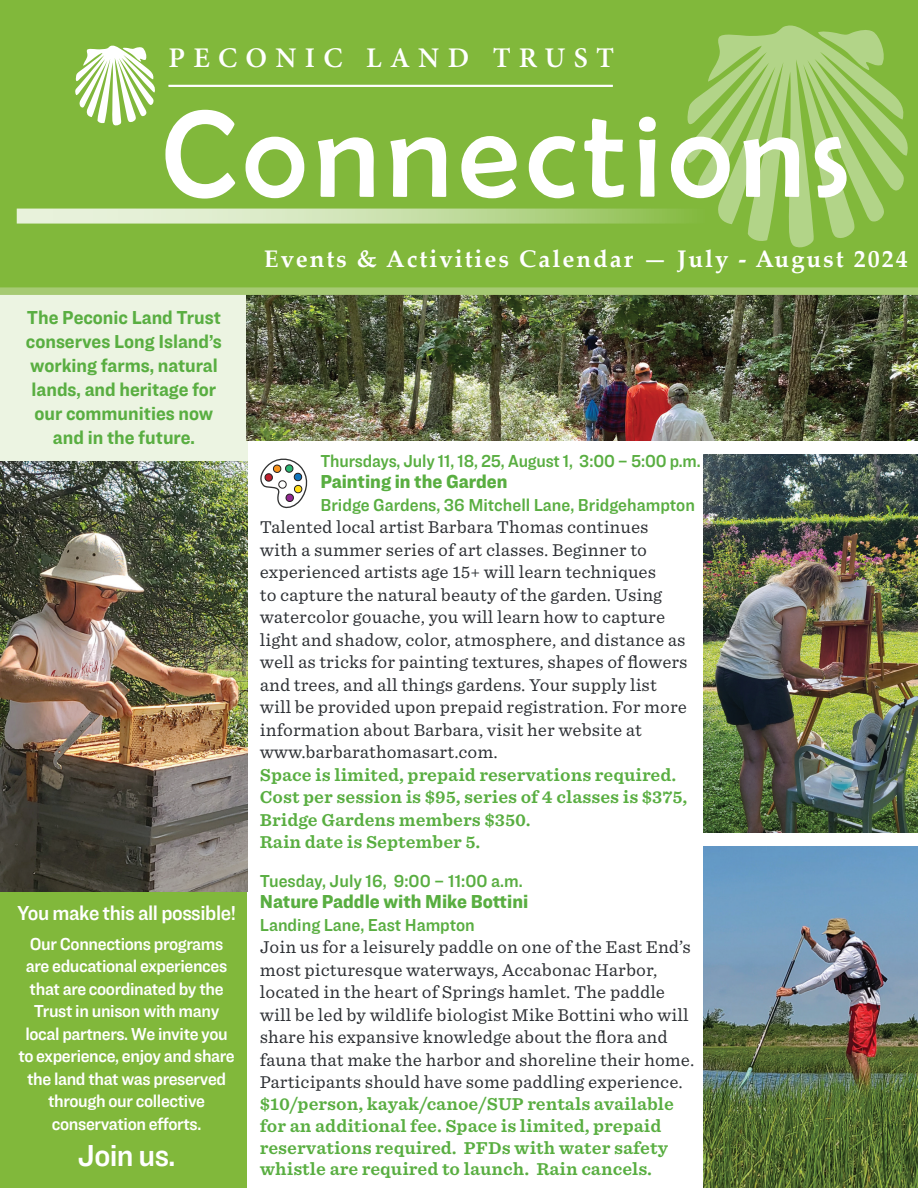
<style>
.page{position:relative;width:918px;height:1188px;background:#fff}
.page>*{position:absolute;margin:0;border:0;box-sizing:border-box;transform-origin:0 0}
.t1{font:124.35px "Berlin Sans FB";letter-spacing:.06em;color:#fff}
.t2{font:31.5px "Ringside Narrow Semi";letter-spacing:-.02em;color:#fff}
.t3{font:600 28.5px "Minion Pro";letter-spacing:.29em;color:#fff}
.t4{font:700 24px "Palatino Linotype";letter-spacing:.085em;color:#fff}
.t5{font:21px "Ringside Narrow Semi";letter-spacing:-.02em;color:#fff}
.t6{font:700 19.5px/24px "Ringside Narrow";color:#59ae41;text-align:center}
.t7{font:900 19.5px "Ringside Narrow";color:#59ae41}
.t8{font:18px/22.5px "Ringside Narrow Semi";letter-spacing:-.02em;color:#fff;text-align:center}
.t9{font:18px "Ringside Narrow Semi";color:#59ae41}
.t10{font:16.5px/22.5px "Sentinel S Sm";color:#2c2f33}
.t11{font:700 16.5px/22.5px "Sentinel S Sm";color:#59ae41}
</style>
<div class="page">
<div style="left:0;top:892px;width:247px;height:296px;background:#81b83b"></div>
<div style="left:0;top:291px;width:247px;height:601px;background:#ecf4e2"></div>
<div style="left:0;top:0;width:918px;height:291px;background:#81b83b"></div>
<svg style="left:17px;top:209px;width:667px;height:15px;background:#c6dea7"></svg>
<img style="left:247px;top:295px;width:671px;height:145px">
<svg style="left:75px;top:46px;width:80px;height:79px"></svg>
<hr style="left:169px;top:85px;width:444px;height:2px;background:#fff">
<svg style="left:686px;top:25px;width:222px;height:223px"></svg>
<svg style="left:818px;top:28px;width:70px;height:42px"></svg>
<img style="left:0;top:462px;width:247px;height:430px">
<div style="left:0;top:287px;width:918px;height:8px;background:#a6ca73"></div>
<img style="left:704px;top:847px;width:214px;height:341px">
<img style="left:704px;top:455px;width:214px;height:378px">
<svg style="left:260px;top:458px;width:48px;height:51px"></svg>
<h3 class="t3" style="left:169px;top:41px;width:447px">PECONIC LAND TRUST</h3>
<h1 class="t1" style="left:162px;top:85px;width:689px">Connections</h1>
<p class="t6" style="left:26px;top:304px;width:197px">The Peconic Land Trust conserves Long Island’s working farms, natural lands, and heritage for our communities now and in the future.</p>
<p class="t5" style="left:17px;top:898px;width:220px">You make this all possible!</p>
<p class="t8" style="left:18px;top:932px;width:218px">Our Connections programs are educational experiences that are coordinated by the<br>Trust in unison with many local partners. We invite you to experience, enjoy and share the land that was preserved through our collective conservation efforts.</p>
<h2 class="t2" style="left:78px;top:1133px;width:99px">Join us.</h2>
<h3 class="t4" style="left:264px;top:242px;width:645px">Events &amp; Activities Calendar — July - August 2024</h3>
<p class="t9" style="left:320px;top:448px;width:382px">Thursdays, July 11, 18, 25, August 1, 3:00 – 5:00 p.m.</p>
<p class="t7" style="left:320px;top:467px;width:189px">Painting in the Garden</p>
<p class="t9" style="left:320px;top:492px;width:376px">Bridge Gardens, 36 Mitchell Lane, Bridgehampton</p>
<p class="t10" style="left:260px;top:515px;width:429px">Talented local artist Barbara Thomas continues with a summer series of art classes. Beginner to experienced artists age 15+ will learn techniques<br>to capture the natural beauty of the garden. Using watercolor gouache, you will learn how to capture light and shadow, color, atmosphere, and distance as well as tricks for painting textures, shapes of flowers and trees, and all things gardens. Your supply list will be provided upon prepaid registration. For more information about Barbara, visit her website at www.barbarathomasart.com.</p>
<p class="t11" style="left:260px;top:763px;width:429px">Space is limited, prepaid reservations required.<br>Cost per session is $95, series of 4 classes is $375, Bridge Gardens members $350.<br>Rain date is September 5.</p>
<p class="t9" style="left:260px;top:868px;width:264px">Tuesday, July 16, 9:00 – 11:00 a.m.</p>
<p class="t7" style="left:260px;top:887px;width:270px">Nature Paddle with Mike Bottini</p>
<p class="t9" style="left:260px;top:912px;width:217px">Landing Lane, East Hampton</p>
<p class="t10" style="left:260px;top:935px;width:436px">Join us for a leisurely paddle on one of the East End’s most picturesque waterways, Accabonac Harbor, located in the heart of Springs hamlet. The paddle will be led by wildlife biologist Mike Bottini who will share his expansive knowledge about the flora and fauna that make the harbor and shoreline their home.<br>Participants should have some paddling experience.</p>
<p class="t11" style="left:260px;top:1092px;width:416px;line-height:21.8px">$10/person, kayak/canoe/SUP rentals available for an additional fee. Space is limited, prepaid reservations required. PFDs with water safety whistle are required to launch. Rain cancels.</p>
</div>
